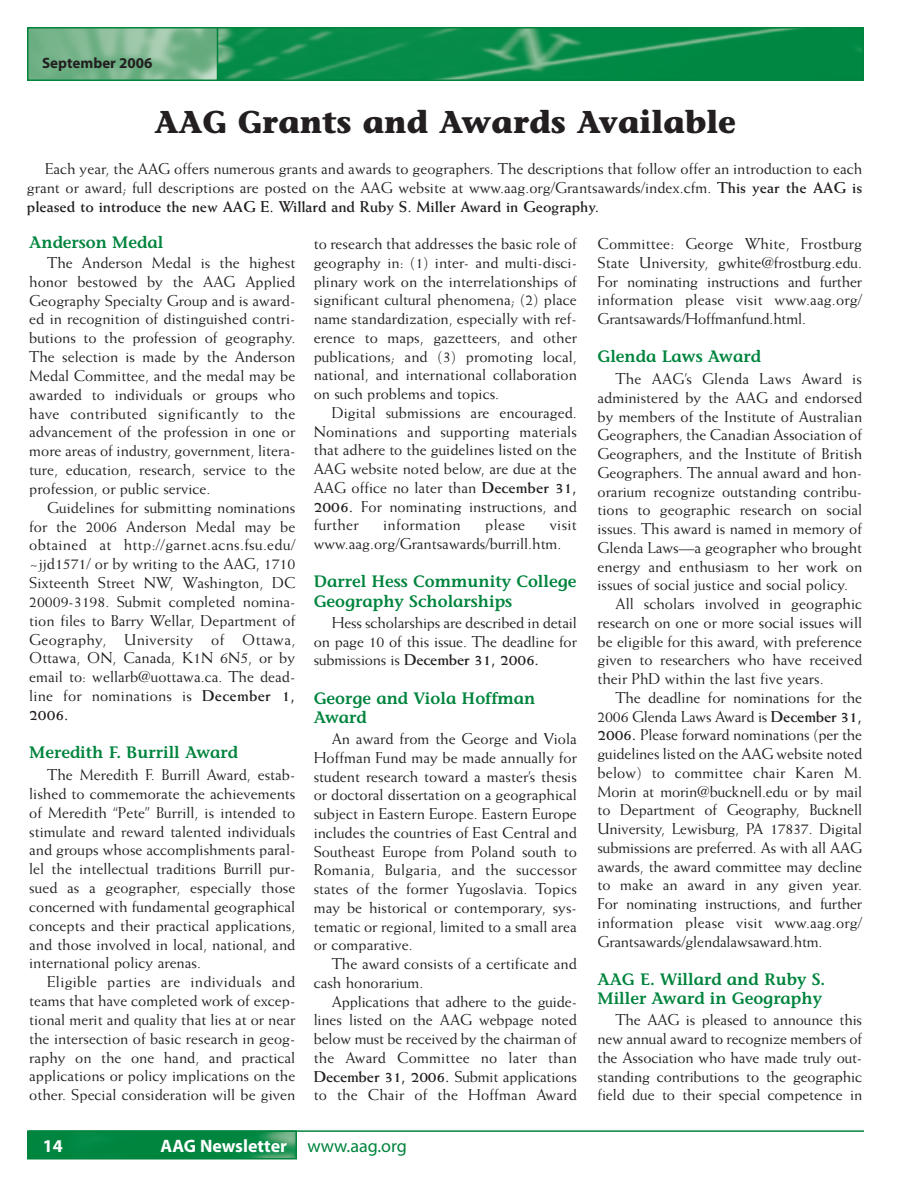
<style>
.page{position:relative;width:918px;height:1188px;background:#fff}
.page>*{position:absolute;margin:0;border:0;box-sizing:border-box;transform-origin:0 0}
.t1{font:700 31.5px "Stone Informal";color:#231f20}
.t2{font:700 18px "Myriad";color:#fff}
.t3{font:600 16.5px/19.5px "Stone Informal";color:#00843d}
.t4{font:15.75px/18.8px "Weiss";color:#231f20;text-align:justify}
.t5{font:15.75px "Weiss";letter-spacing:.02em;color:#231f20}
.t6{font:700 15px "Myriad";color:#231f20}
.s1{font-weight:700}
.s2{font-weight:400;color:#00843d}
</style>
<div class="page">
<img style="left:30px;top:1133px;width:264px;height:24px">
<div style="left:27px;top:1130px;width:270px;height:30px;border:2px solid #00843d"></div>
<hr style="left:29px;top:1130px;width:835px;height:2px;background:#00843d">
<img style="left:218px;top:30px;width:643px;height:48px">
<div style="left:27px;top:27px;width:837px;height:54px;border:2px solid #00843d"></div>
<img style="left:30px;top:30px;width:185px;height:48px">
<div style="left:27px;top:27px;width:191px;height:54px;border:2px solid #00843d"></div>
<p class="t6" style="left:42px;top:57px;width:112px">September 2006</p>
<h1 class="t1" style="left:154px;top:110px;width:583px">AAG Grants and Awards Available</h1>
<p class="t4" style="left:27px;top:160px;width:837px;text-indent:18px">Each year, the AAG offers numerous grants and awards to geographers. The descriptions that follow offer an introduction to each grant or award; full descriptions are posted on the AAG website at www.aag.org/Grantsawards/index.cfm. <span class="s1">This year the AAG is pleased to introduce the new AAG E. Willard and Ruby S. Miller Award in Geography.</span></p>
<p class="t3" style="left:29px;top:234px;width:136px">Anderson Medal</p>
<p class="t4" style="left:29px;top:254px;width:268px;text-indent:18px">The Anderson Medal is the highest honor bestowed by the AAG Applied Geography Specialty Group and is award&shy;ed in recognition of distinguished contri&shy;butions to the profession of geography.<br>The selection is made by the Anderson Medal Committee, and the medal may be awarded to individuals or groups who have contributed significantly to the advancement of the profession in one or more areas of industry, government, litera&shy;ture, education, research, service to the profession, or public service.</p>
<p class="t4" style="left:29px;top:499px;width:268px;text-indent:18px">Guidelines for submitting nominations for the 2006 Anderson Medal may be obtained at http://garnet.acns.fsu.edu/ ~jjd1571/ or by writing to the AAG, 1710<br>Sixteenth Street NW, Washington, DC 20009-3198. Submit completed nomina&shy;tion files to Barry Wellar, Department of Geography, University of Ottawa, Ottawa, ON, Canada, K1N 6N5, or by email to: wellarb@uottawa.ca. The dead&shy;line for nominations is <span class="s1">December 1, 2006.</span></p>
<p class="t3" style="left:29px;top:744px;width:210px">Meredith F. Burrill Award</p>
<p class="t4" style="left:29px;top:766px;width:268px;text-indent:18px">The Meredith F. Burrill Award, estab&shy;lished to commemorate the achievements of Meredith “Pete” Burrill, is intended to stimulate and reward talented individuals and groups whose accomplishments paral&shy;lel the intellectual traditions Burrill pur&shy;sued as a geographer, especially those concerned with fundamental geographical concepts and their practical applications, and those involved in local, national, and international policy arenas.</p>
<p class="t4" style="left:29px;top:974px;width:268px;text-indent:18px">Eligible parties are individuals and teams that have completed work of excep&shy;tional merit and quality that lies at or near the intersection of basic research in geog&shy;raphy on the one hand, and practical applications or policy implications on the other. Special consideration will be given</p>
<p class="t4" style="left:314px;top:235px;width:265px">to research that addresses the basic role of geography in: (1) inter- and multi-disci&shy;plinary work on the interrelationships of significant cultural phenomena; (2) place name standardization, especially with ref&shy;erence to maps, gazetteers, and other publications; and (3) promoting local, national, and international collaboration on such problems and topics.</p>
<p class="t4" style="left:314px;top:404px;width:265px;text-indent:18px">Digital submissions are encouraged.<br>Nominations and supporting materials that adhere to the guidelines listed on the AAG website noted below, are due at the AAG office no later than <span class="s1">December 31, 2006.</span> For nominating instructions, and further</p>
<p class="t5" style="left:383px;top:519px;width:79px">information</p>
<p class="t4" style="left:485px;top:517px;width:42px">please</p>
<p class="t4" style="left:314px;top:517px;width:265px;text-indent:236px">visit www.aag.org/Grantsawards/burrill.htm.</p>
<p class="t3" style="left:314px;top:573px;width:264px">Darrel Hess Community College<br>Geography Scholarships</p>
<p class="t4" style="left:314px;top:614px;width:265px;text-indent:18px">Hess scholarships are described in detail on page 10 of this issue. The deadline for submissions is <span class="s1">December 31, 2006.</span></p>
<p class="t3" style="left:314px;top:690px;width:223px">George and Viola Hoffman<br>Award</p>
<p class="t4" style="left:314px;top:730px;width:265px;text-indent:18px">An award from the George and Viola Hoffman Fund may be made annually for student research toward a master’s thesis or doctoral dissertation on a geographical subject in Eastern Europe. Eastern Europe includes the countries of East Central and Southeast Europe from Poland south to Romania, Bulgaria, and the successor states of the former Yugoslavia. Topics may be historical or contemporary, sys&shy;tematic or regional, limited to a small area or comparative.</p>
<p class="t4" style="left:314px;top:955px;width:265px;text-indent:18px">The award consists of a certificate and cash honorarium.</p>
<p class="t4" style="left:314px;top:993px;width:265px;text-indent:18px">Applications that adhere to the guide&shy;lines listed on the AAG webpage noted below must be received by the chairman of the Award Committee no later than <span class="s1">December 31, 2006.</span> Submit applications to the Chair of the Hoffman Award</p>
<p class="t2" style="left:43px;top:1139px;width:21px">14</p>
<p class="t2" style="left:161px;top:1139px;width:248px">AAG Newsletter <span class="s2">www.aag.org</span></p>
<p class="t4" style="left:598px;top:235px;width:266px">Committee: George White, Frostburg State University, gwhite@frostburg.edu.<br>For nominating instructions and further information please visit www.aag.org/ Grantsawards/Hoffmanfund.html.</p>
<p class="t3" style="left:598px;top:348px;width:165px">Glenda Laws Award</p>
<p class="t4" style="left:616px;top:370px;width:248px">The AAG’s Glenda Laws Award is</p>
<p class="t4" style="left:598px;top:389px;width:266px">administered by the AAG and endorsed</p>
<p class="t4" style="left:598px;top:408px;width:266px">by members of the Institute of Australian</p>
<p class="t4" style="left:598px;top:427px;width:266px">Geographers, the Canadian Association of</p>
<p class="t4" style="left:598px;top:445px;width:266px">Geographers, and the Institute of British</p>
<p class="t4" style="left:598px;top:464px;width:266px">Geographers. The annual award and hon-</p>
<p class="t4" style="left:598px;top:483px;width:266px">orarium recognize outstanding contribu-</p>
<p class="t4" style="left:598px;top:502px;width:266px">tions to geographic research on social</p>
<p class="t4" style="left:598px;top:520px;width:266px">issues. This award is named in memory of</p>
<p class="t4" style="left:598px;top:539px;width:266px">Glenda Laws—a geographer who brought</p>
<p class="t4" style="left:598px;top:558px;width:266px">energy and enthusiasm to her work on</p>
<p class="t4" style="left:598px;top:577px;width:252px">issues of social justice and social policy.</p>
<p class="t4" style="left:616px;top:595px;width:248px">All scholars involved in geographic</p>
<p class="t4" style="left:598px;top:614px;width:266px">research on one or more social issues will</p>
<p class="t4" style="left:598px;top:633px;width:266px">be eligible for this award, with preference</p>
<p class="t4" style="left:598px;top:652px;width:266px">given to researchers who have received</p>
<p class="t4" style="left:598px;top:670px;width:228px">their PhD within the last five years.</p>
<p class="t4" style="left:616px;top:689px;width:248px">The deadline for nominations for the</p>
<p class="t4" style="left:598px;top:708px;width:266px">2006 Glenda Laws Award is <span class="s1">December 31,</span></p>
<p class="t4" style="left:598px;top:727px;width:266px"><span class="s1">2006.</span> Please forward nominations (per the</p>
<p class="t4" style="left:598px;top:745px;width:266px">guidelines listed on the AAG website noted</p>
<p class="t4" style="left:598px;top:764px;width:266px">below) to committee chair Karen M.</p>
<p class="t4" style="left:598px;top:783px;width:266px">Morin at morin@bucknell.edu or by mail</p>
<p class="t4" style="left:598px;top:802px;width:266px">to Department of Geography, Bucknell</p>
<p class="t4" style="left:598px;top:820px;width:266px">University, Lewisburg, PA 17837. Digital</p>
<p class="t4" style="left:598px;top:839px;width:266px">submissions are preferred. As with all AAG</p>
<p class="t4" style="left:598px;top:858px;width:266px">awards, the award committee may decline</p>
<p class="t4" style="left:598px;top:877px;width:266px">to make an award in any given year.</p>
<p class="t4" style="left:598px;top:895px;width:266px">For nominating instructions, and further</p>
<p class="t4" style="left:598px;top:914px;width:266px">information please visit www.aag.org/</p>
<p class="t4" style="left:598px;top:933px;width:226px">Grantsawards/glendalawsaward.htm.</p>
<p class="t3" style="left:598px;top:971px;width:229px">AAG E. Willard and Ruby S.<br>Miller Award in Geography</p>
<p class="t4" style="left:598px;top:1012px;width:266px;text-indent:18px">The AAG is pleased to announce this new annual award to recognize members of the Association who have made truly out&shy;standing contributions to the geographic field due to their special competence in</p>
</div>
